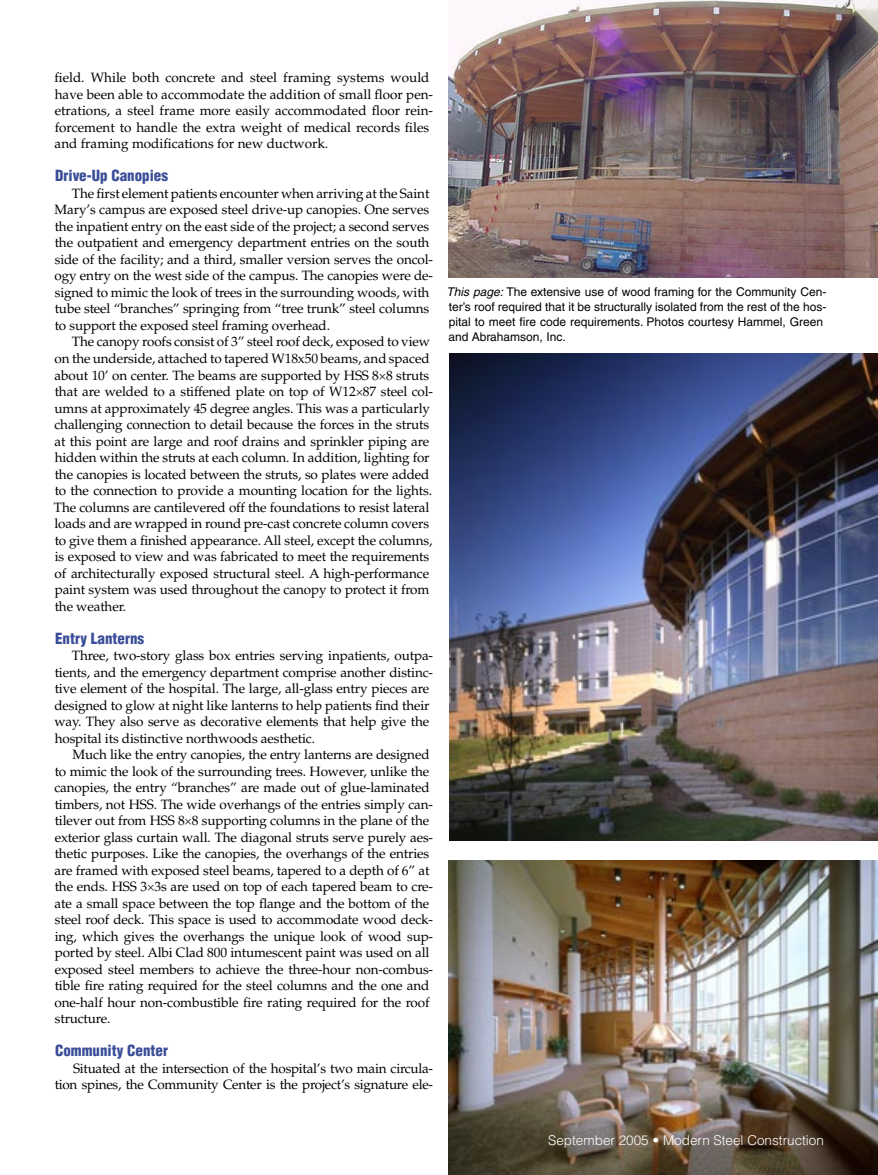
<style>
.page{position:relative;width:878px;height:1175px;background:#fff}
.page>*{position:absolute;margin:0;border:0;box-sizing:border-box;transform-origin:0 0}
.t1{font:900 condensed 15px "Helvetica";color:#3a4d98}
.t2{font:13.5px/16.5px "Palatino";letter-spacing:-.01em;color:#000}
.t3{font:300 13.5px "Helvetica";color:#fff}
.t4{font:12px/15px "Helvetica";color:#000}
.s1{font-style:italic}
</style>
<div class="page">
<img style="left:448px;top:0;width:430px;height:278px">
<img style="left:449px;top:353px;width:429px;height:487px">
<img style="left:448px;top:860px;width:430px;height:314px">
<p class="t2" style="left:54px;top:70px;width:380px">field. While both concrete and steel framing systems would have been able to accommodate the addition of small floor pen&shy;etrations, a steel frame more easily accommodated floor rein&shy;forcement to handle the extra weight of medical records files and framing modifications for new ductwork.</p>
<p class="t1" style="left:55px;top:166px;width:114px">Drive-Up Canopies</p>
<p class="t2" style="left:55px;top:185px;width:380px;text-indent:17px">The first element patients encounter when arriving at the Saint Mary’s campus are exposed steel drive-up canopies. One serves the inpatient entry on the east side of the project; a second serves the outpatient and emergency department entries on the south side of the facility; and a third, smaller version serves the oncol&shy;ogy entry on the west side of the campus. The canopies were de&shy;signed to mimic the look of trees in the surrounding woods, with tube steel “branches” springing from “tree trunk” steel columns to support the exposed steel framing overhead.</p>
<p class="t2" style="left:54px;top:334px;width:381px;text-indent:18px">The canopy roofs consist of 3” steel roof deck, exposed to view on the underside, attached to tapered W18x50 beams, and spaced about 10’ on center. The beams are supported by HSS 8 8 struts that are welded to a stiffened plate on top of W12 87 steel col&shy;umns at approximately 45 degree angles. This was a particularly challenging connection to detail because the forces in the struts at this point are large and roof drains and sprinkler piping are hidden within the struts at each column. In addition, lighting for the canopies is located between the struts, so plates were added to the connection to provide a mounting location for the lights.<br>The columns are cantilevered off the foundations to resist lateral loads and are wrapped in round pre-cast concrete column covers to give them a finished appearance. All steel, except the columns, is exposed to view and was fabricated to meet the requirements of architecturally exposed structural steel. A high-performance paint system was used throughout the canopy to protect it from the weather.</p>
<p class="t1" style="left:55px;top:628px;width:90px">Entry Lanterns</p>
<p class="t2" style="left:54px;top:647px;width:380px;text-indent:18px">Three, two-story glass box entries serving inpatients, outpa&shy;tients, and the emergency department comprise another distinc&shy;tive element of the hospital. The large, all-glass entry pieces are designed to glow at night like lanterns to help patients find their way. They also serve as decorative elements that help give the hospital its distinctive northwoods aesthetic.</p>
<p class="t2" style="left:54px;top:746px;width:380px;text-indent:18px">Much like the entry canopies, the entry lanterns are designed to mimic the look of the surrounding trees. However, unlike the canopies, the entry “branches” are made out of glue-laminated timbers, not HSS. The wide overhangs of the entries simply can&shy;tilever out from HSS 8 8 supporting columns in the plane of the exterior glass curtain wall. The diagonal struts serve purely aes&shy;thetic purposes. Like the canopies, the overhangs of the entries are framed with exposed steel beams, tapered to a depth of 6” at the ends. HSS 3 3s are used on top of each tapered beam to cre&shy;ate a small space between the top flange and the bottom of the steel roof deck. This space is used to accommodate wood deck&shy;ing, which gives the overhangs the unique look of wood sup&shy;ported by steel. Albi Clad 800 intumescent paint was used on all exposed steel members to achieve the three-hour non-combus&shy;tible fire rating required for the steel columns and the one and one-half hour non-combustible fire rating required for the roof structure.</p>
<p class="t1" style="left:55px;top:1041px;width:114px">Community Center</p>
<p class="t2" style="left:55px;top:1060px;width:380px;text-align:right">Situated at the intersection of the hospital’s two main circula&shy;tion spines, the Community Center is the project’s signature ele-</p>
<p class="t4" style="left:446px;top:284px;width:381px"><span class="s1">This page:</span> The extensive use of wood framing for the Community Cen&shy;ter’s roof required that it be structurally isolated from the rest of the hos&shy;pital to meet fire code requirements. Photos courtesy Hammel, Green and Abrahamson, Inc.</p>
<p class="t3" style="left:548px;top:1132px;width:277px">September 2005 • Modern Steel Construction</p>
</div>
